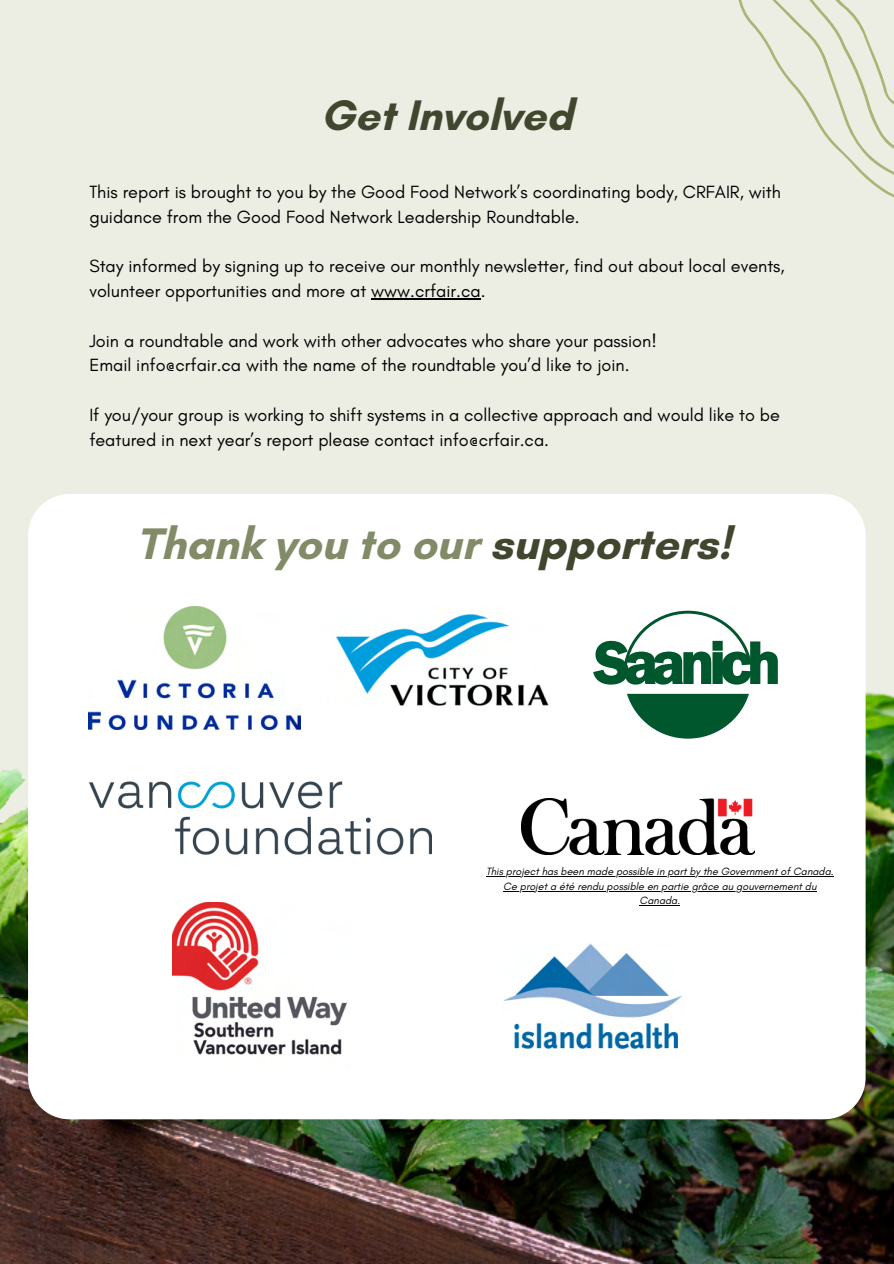
<style>
.page{position:relative;width:894px;height:1264px;background:#fff}
.page>*{position:absolute;margin:0;border:0;box-sizing:border-box;transform-origin:0 0}
.t1{font:700 45px "Glacial Indifference";color:#828b67}
.t2{font:700 43.5px "Glacial Indifference";color:#41472f}
.t3{font:18px/24.8px "Glacial Indifference";color:#000}
.t4{font:italic 10.8px/14.4px "Glacial Indifference";color:#000;text-align:center}
.s1{color:#41472f}
</style>
<div class="page">
<div style="left:0;top:0;width:893px;height:1263px;background:#ecede3"></div>
<img style="left:0;top:591px;width:893px;height:672px">
<div style="left:28px;top:494px;width:837px;height:625px;background:#fff"></div>
<img style="left:319px;top:606px;width:255px;height:123px">
<img style="left:500px;top:942px;width:185px;height:110px">
<img style="left:89px;top:781px;width:342px;height:74px">
<img style="left:89px;top:607px;width:211px;height:122px">
<svg style="left:593px;top:610px;width:184px;height:128px;background:#99bbab"></svg>
<hr style="left:371px;top:298px;width:109px;height:1px;background:#000">
<svg style="left:738px;top:0;width:155px;height:197px"></svg>
<img style="left:521px;top:799px;width:233px;height:55px">
<img style="left:172px;top:902px;width:178px;height:166px">
<hr style="left:486px;top:876px;width:347px;height:1px;background:#000">
<hr style="left:503px;top:890px;width:313px;height:1px;background:#000">
<hr style="left:639px;top:905px;width:41px;height:1px;background:#000">
<h2 class="t2" style="left:320px;top:89px;width:254px">Get Involved</h2>
<p class="t3" style="left:89px;top:179px;width:693px">This report is brought to you by the Good Food Network’s coordinating body, CRFAIR, with guidance from the Good Food Network Leadership Roundtable.</p>
<p class="t3" style="left:89px;top:254px;width:696px">Stay informed by signing up to receive our monthly newsletter, find out about local events, volunteer opportunities and more at www.crfair.ca.</p>
<p class="t3" style="left:89px;top:328px;width:568px">Join a roundtable and work with other advocates who share your passion!<br>Email info@crfair.ca with the name of the roundtable you’d like to join.</p>
<p class="t3" style="left:89px;top:402px;width:692px">If you/your group is working to shift systems in a collective approach and would like to be featured in next year’s report please contact info@crfair.ca.</p>
<h1 class="t1" style="left:136px;top:516px;width:596px">Thank you to our <span class="s1">supporters!</span></h1>
<p class="t4" style="left:486px;top:864px;width:349px">This project has been made possible in part by the Government of Canada.<br>Ce projet a été rendu possible en partie grâce au gouvernement du<br>Canada.</p>
</div>
